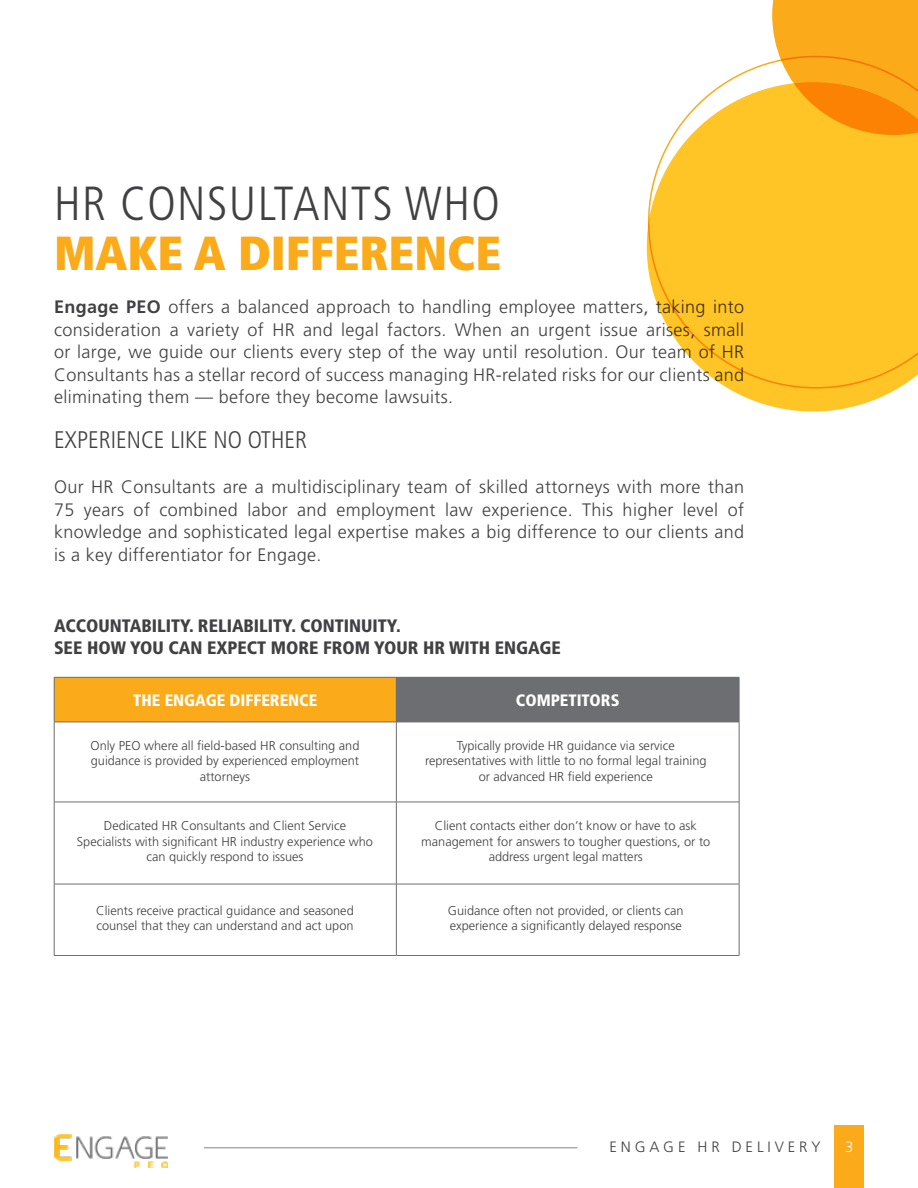
<style>
.page{position:relative;width:918px;height:1188px;background:#fff}
.page>*{position:absolute;margin:0;border:0;box-sizing:border-box;transform-origin:0 0}
.t1{font:300 condensed 47.85px "Frutiger LT Std";letter-spacing:.03em;color:#414042}
.t2{font:900 condensed 47.85px "Frutiger LT Std";color:#fbaa19}
.t3{font:300 condensed 24px "Frutiger LT Std";color:#414042}
.t4{font:300 18px/22.5px "Frutiger LT Std";letter-spacing:.02em;color:#414042;text-align:justify}
.t5{font:900 condensed 18px/22.5px "Frutiger LT Std";color:#414042}
.t6{font:900 condensed 16.5px "Frutiger LT Std";color:#fff}
.t7{font:300 15px "Frutiger LT Std";letter-spacing:.26em;color:#414042}
.t8{font:300 15px "Frutiger LT Std";color:#fff}
.t9{font:300 12.75px/15.3px "Frutiger LT Std";color:#414042;text-align:center}
.s1{font-weight:700}
</style>
<div class="page">
<hr style="left:204px;top:1147px;width:374px;height:1px;background:#a7a9ac">
<img style="left:54px;top:1134px;width:113px;height:34px">
<div style="left:835px;top:1125px;width:29px;height:63px;background:#fbaa19"></div>
<div style="left:54px;top:677px;width:342px;height:45px;background:#fbaa19"></div>
<div style="left:396px;top:677px;width:343px;height:45px;background:#6d6e71"></div>
<hr style="left:54px;top:677px;width:342px;height:1px;background:#6d6e71">
<hr style="left:54px;top:677px;width:1px;height:45px;background:#6d6e71">
<hr style="left:739px;top:677px;width:1px;height:45px;background:#6d6e71">
<hr style="left:54px;top:722px;width:342px;height:1px;background:#6d6e71">
<hr style="left:54px;top:722px;width:1px;height:80px;background:#6d6e71">
<hr style="left:396px;top:722px;width:343px;height:1px;background:#6d6e71">
<hr style="left:396px;top:722px;width:1px;height:80px;background:#6d6e71">
<hr style="left:739px;top:722px;width:1px;height:80px;background:#6d6e71">
<hr style="left:54px;top:802px;width:342px;height:1px;background:#6d6e71">
<hr style="left:54px;top:802px;width:1px;height:82px;background:#6d6e71">
<hr style="left:396px;top:802px;width:343px;height:1px;background:#6d6e71">
<hr style="left:396px;top:802px;width:1px;height:82px;background:#6d6e71">
<hr style="left:739px;top:802px;width:1px;height:82px;background:#6d6e71">
<hr style="left:54px;top:884px;width:342px;height:1px;background:#6d6e71">
<hr style="left:54px;top:884px;width:1px;height:71px;background:#6d6e71">
<hr style="left:396px;top:884px;width:343px;height:1px;background:#6d6e71">
<hr style="left:396px;top:884px;width:1px;height:71px;background:#6d6e71">
<hr style="left:739px;top:884px;width:1px;height:71px;background:#6d6e71">
<hr style="left:54px;top:955px;width:342px;height:1px;background:#6d6e71">
<hr style="left:396px;top:955px;width:343px;height:1px;background:#6d6e71">
<div style="left:772px;top:0;width:146px;height:56px;background:#fbaa19"></div>
<svg style="left:725px;top:56px;width:193px;height:26px"></svg>
<svg style="left:647px;top:82px;width:271px;height:329px;background:#fec842"></svg>
<h1 class="t1" style="left:54px;top:176px;width:447px">HR CONSULTANTS WHO</h1>
<h1 class="t2" style="left:54px;top:224px;width:449px">MAKE A DIFFERENCE</h1>
<p class="t4" style="left:54px;top:296px;width:692px"><span class="s1">Engage PEO</span> offers a balanced approach to handling employee matters, taking into consideration a variety of HR and legal factors. When an urgent issue arises, small or large, we guide our clients every step of the way until resolution. Our team of HR Consultants has a stellar record of success managing HR-related risks for our clients and eliminating them — before they become lawsuits.</p>
<h2 class="t3" style="left:54px;top:426px;width:255px">EXPERIENCE LIKE NO OTHER</h2>
<p class="t4" style="left:54px;top:476px;width:692px">Our HR Consultants are a multidisciplinary team of skilled attorneys with more than 75 years of combined labor and employment law experience. This higher level of knowledge and sophisticated legal expertise makes a big difference to our clients and is a key differentiator for Engage.</p>
<h3 class="t5" style="left:54px;top:614px;width:508px">ACCOUNTABILITY. RELIABILITY. CONTINUITY.<br>SEE HOW YOU CAN EXPECT MORE FROM YOUR HR WITH ENGAGE</h3>
<p class="t6" style="left:133px;top:690px;width:186px">THE ENGAGE DIFFERENCE</p>
<p class="t6" style="left:516px;top:690px;width:105px">COMPETITORS</p>
<p class="t9" style="left:90px;top:738px;width:270px">Only PEO where all field-based HR consulting and guidance is provided by experienced employment attorneys</p>
<p class="t9" style="left:77px;top:818px;width:298px">Dedicated HR Consultants and Client Service<br>Specialists with significant HR industry experience who can quickly respond to issues</p>
<p class="t9" style="left:425px;top:738px;width:283px">Typically provide HR guidance via service representatives with little to no formal legal training or advanced HR field experience</p>
<p class="t9" style="left:421px;top:818px;width:291px">Client contacts either don’t know or have to ask management for answers to tougher questions, or to address urgent legal matters</p>
<p class="t9" style="left:96px;top:903px;width:259px;text-align:left">Clients receive practical guidance and seasoned counsel that they can understand and act upon</p>
<p class="t9" style="left:448px;top:903px;width:237px;text-align:left">Guidance often not provided, or clients can experience a significantly delayed response</p>
<p class="t7" style="left:609px;top:1138px;width:213px">ENGAGE HR DELIVERY</p>
<p class="t8" style="left:845px;top:1138px;width:10px">3</p>
</div>
